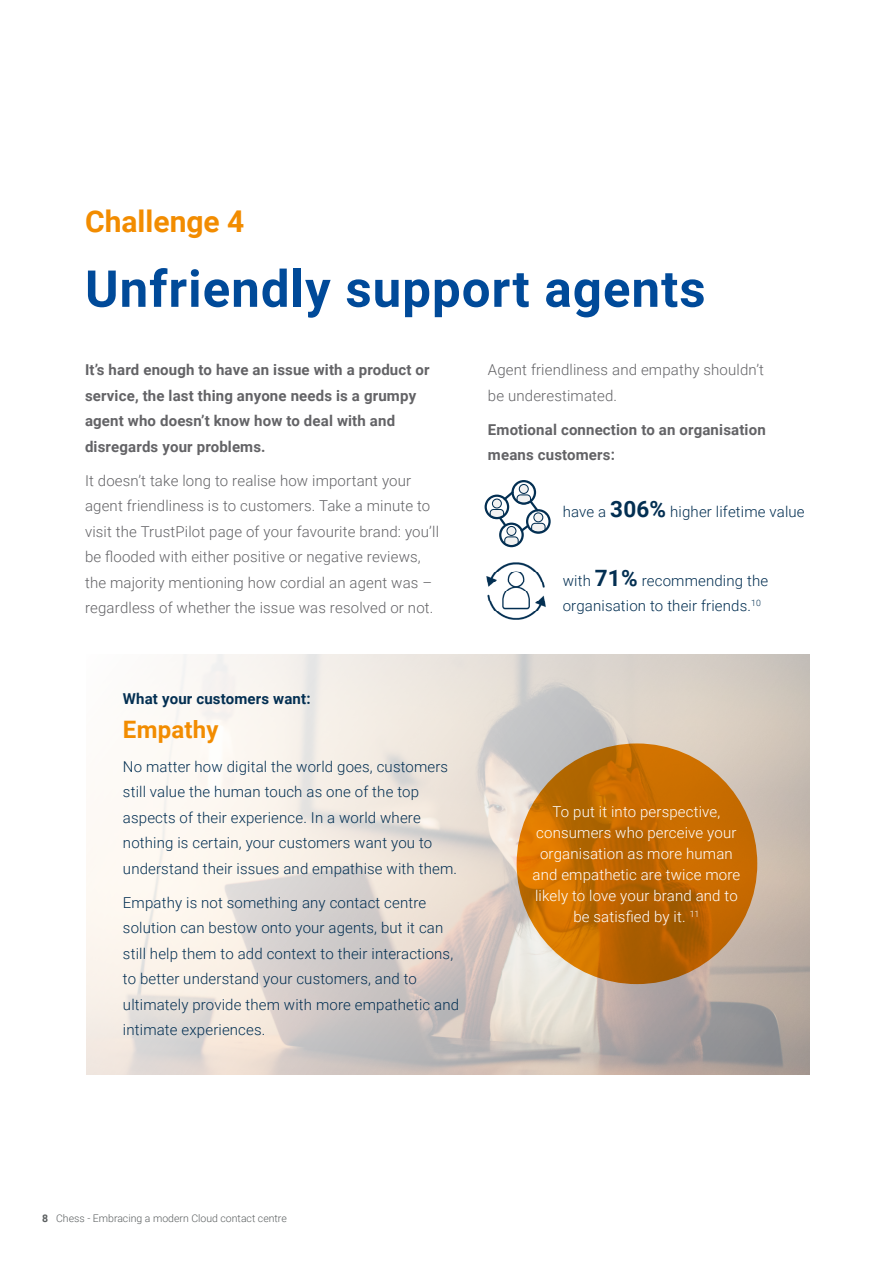
<style>
.page{position:relative;width:893px;height:1263px;background:#fff}
.page>*{position:absolute;margin:0;border:0;box-sizing:border-box;transform-origin:0 0}
.t1{font:700 51px "Roboto";letter-spacing:.02em;color:#004a99}
.t2{font:700 30px "Roboto";color:#f28c00}
.t3{font:700 24px "Roboto";letter-spacing:.01em;color:#f28c00}
.t4{font:300 15px/25.5px "Roboto";letter-spacing:.01em;color:#032f52}
.t5{font:300 15px/25.5px "Roboto";letter-spacing:.01em;color:#636366}
.t6{font:700 15px/25.5px "Roboto";letter-spacing:.01em;color:#636366}
.t7{font:300 15px/21px "Roboto";letter-spacing:.01em;color:#fff;text-align:center}
.t8{font:700 15px "Roboto";letter-spacing:.01em;color:#032f52}
._5mm_Paragraph_Spaci{font:300 10.5px "Roboto";color:#5b5f60}
.s1{font-weight:700;font-size:22.5px}
.s2{font-weight:700}
</style>
<div class="page">
<img style="left:86px;top:654px;width:723px;height:420px">
<svg style="left:517px;top:743px;width:240px;height:241px;background:#c26a00"></svg>
<img style="left:486px;top:563px;width:59px;height:57px">
<svg style="left:485px;top:480px;width:66px;height:67px"></svg>
<p class="t2" style="left:85px;top:200px;width:161px">Challenge 4</p>
<p class="t1" style="left:85px;top:253px;width:622px">Unfriendly support agents</p>
<p class="t6" style="left:85px;top:356px;width:346px">It’s hard enough to have an issue with a product or service, the last thing anyone needs is a grumpy agent who doesn’t know how to deal with and disregards your problems.</p>
<p class="t5" style="left:85px;top:467px;width:356px">It doesn’t take long to realise how important your agent friendliness is to customers. Take a minute to visit the TrustPilot page of your favourite brand: you’ll be flooded with either positive or negative reviews, the majority mentioning how cordial an agent was – regardless of whether the issue was resolved or not.</p>
<p class="t5" style="left:488px;top:357px;width:277px">Agent friendliness and empathy shouldn’t be underestimated.</p>
<p class="t6" style="left:488px;top:416px;width:279px">Emotional connection to an organisation means customers:</p>
<p class="t4" style="left:563px;top:498px;width:243px">have a <span class="s1">306%</span> higher lifetime value</p>
<p class="t4" style="left:563px;top:567px;width:207px">with <span class="s1">71%</span> recommending the organisation to their friends.<sup>10</sup></p>
<p class="t8" style="left:123px;top:688px;width:189px">What your customers want:</p>
<p class="t3" style="left:123px;top:712px;width:97px">Empathy</p>
<p class="t4" style="left:123px;top:753px;width:336px">No matter how digital the world goes, customers still value the human touch as one of the top aspects of their experience. In a world where nothing is certain, your customers want you to understand their issues and empathise with them.</p>
<p class="t4" style="left:123px;top:889px;width:338px">Empathy is not something any contact centre solution can bestow onto your agents, but it can still help them to add context to their interactions, to better understand your customers, and to ultimately provide them with more empathetic and intimate experiences.</p>
<p class="t7" style="left:532px;top:800px;width:209px">To put it into perspective, consumers who perceive your organisation as more human and empathetic are twice more likely to love your brand and to be satisfied by it. <sup>11</sup></p>
<p class="_5mm_Paragraph_Spaci" style="left:42px;top:1211px;width:246px"><span class="s2">8</span> Chess - Embracing a modern Cloud contact centre</p>
</div>
